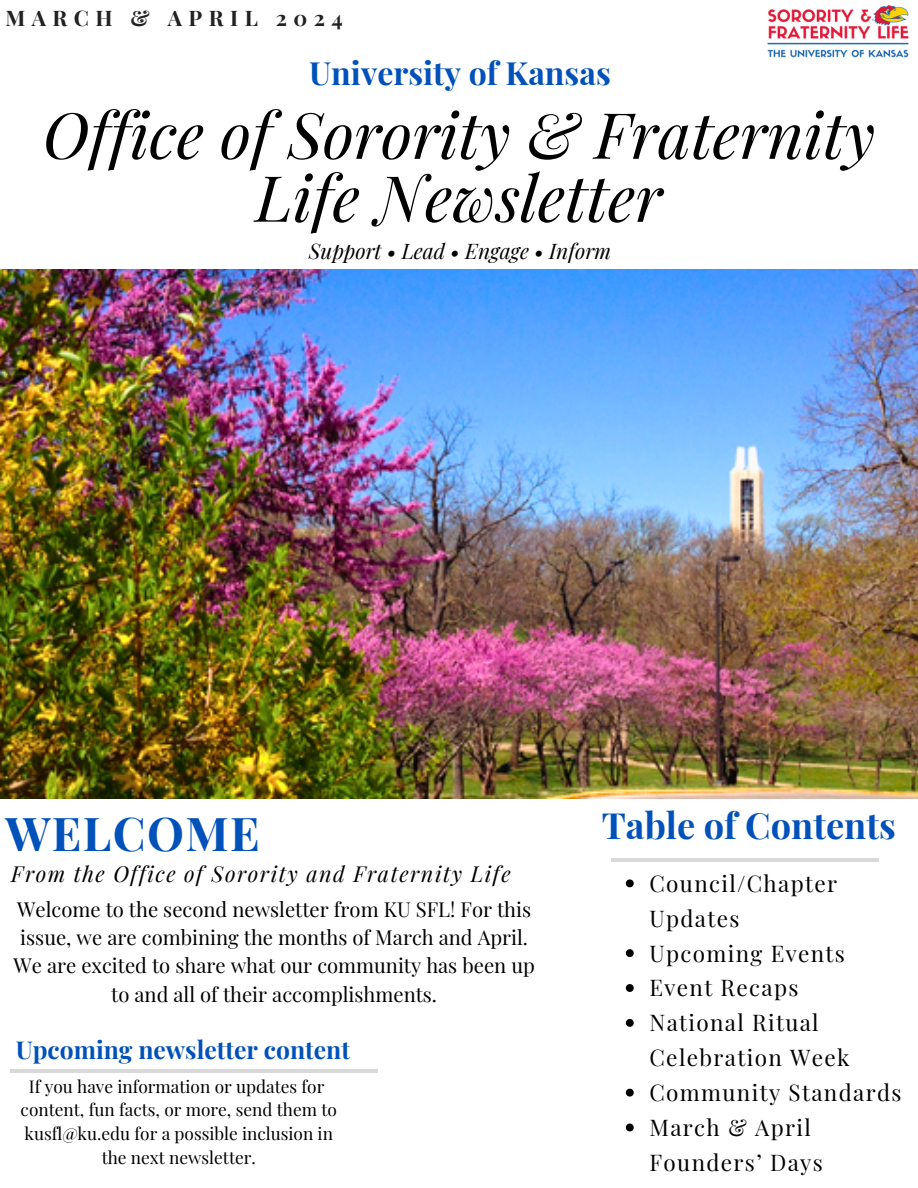
<style>
.page{position:relative;width:918px;height:1188px;background:#fff}
.page>*{position:absolute;margin:0;border:0;box-sizing:border-box;transform-origin:0 0}
.t1{font:italic 63.6px/63px "Playfair Display";color:#000;text-align:center}
.t2{font:700 46.65px "Playfair Display";letter-spacing:.03em;color:#0051ba}
.t3{font:700 36.15px "Playfair Display";color:#0051ba}
.t4{font:700 32.1px "Playfair Display";color:#0051ba}
.t5{font:700 24.6px "Playfair Display";color:#0051ba}
.t6{font:22.5px/34.8px "Playfair Display";letter-spacing:.06em;color:#000}
.t7{font:italic 21.6px "Playfair Display";letter-spacing:.07em;color:#000}
.t8{font:700 21.45px "Playfair Display";letter-spacing:.3em;color:#222}
.t9{font:italic 21px "Playfair Display";color:#000}
.t10{font:20.25px/28.2px "Playfair Display";color:#000;text-align:center}
.t11{font:17.25px/23.7px "Playfair Display";color:#000;text-align:center}
</style>
<div class="page">
<img style="left:0;top:269px;width:918px;height:529px">
<img style="left:767px;top:5px;width:142px;height:53px">
<hr style="left:611px;top:858px;width:268px;height:3px;background:#000">
<hr style="left:10px;top:1069px;width:367px;height:3px;background:#000">
<svg style="left:626px;top:879px;width:8px;height:8px"></svg>
<svg style="left:626px;top:949px;width:8px;height:8px"></svg>
<svg style="left:626px;top:984px;width:8px;height:8px"></svg>
<svg style="left:626px;top:1019px;width:8px;height:8px"></svg>
<svg style="left:626px;top:1089px;width:8px;height:8px"></svg>
<svg style="left:626px;top:1124px;width:8px;height:7px"></svg>
<h4 class="t8" style="left:5px;top:3px;width:339px">MARCH &amp; APRIL 2024</h4>
<p class="t4" style="left:309px;top:50px;width:303px">University of Kansas</p>
<h2 class="t1" style="left:43px;top:101px;width:834px">Office of Sorority &amp; Fraternity<br>Life Newsletter</h2>
<p class="t9" style="left:309px;top:236px;width:304px">Support • Lead • Engage • Inform</p>
<p class="t2" style="left:5px;top:800px;width:256px">WELCOME</p>
<h3 class="t3" style="left:602px;top:800px;width:296px">Table of Contents</h3>
<h1 class="t7" style="left:11px;top:858px;width:501px">From the Office of Sorority and Fraternity Life</h1>
<p class="t10" style="left:13px;top:895px;width:523px">Welcome to the second newsletter from KU SFL! For this issue, we are combining the months of March and April.<br>We are excited to share what our community has been up to and all of their accomplishments.</p>
<p class="t5" style="left:16px;top:1032px;width:336px">Upcoming newsletter content</p>
<p class="t11" style="left:29px;top:1074px;width:297px">If you have information or updates for</p>
<p class="t11" style="left:21px;top:1097px;width:318px">content, fun facts, or more, send them to</p>
<p class="t11" style="left:25px;top:1121px;width:310px">kusfl@ku.edu for a possible inclusion in the next newsletter.</p>
<p class="t6" style="left:649px;top:865px;width:189px">Council/Chapter<br>Updates</p>
<p class="t6" style="left:649px;top:935px;width:197px">Upcoming Events</p>
<h5 class="t6" style="left:649px;top:970px;width:151px">Event Recaps</h5>
<p class="t6" style="left:649px;top:1005px;width:202px">National Ritual<br>Celebration Week</p>
<p class="t6" style="left:649px;top:1074px;width:254px">Community Standards</p>
<p class="t6" style="left:649px;top:1109px;width:175px">March &amp; April<br>Founders’ Days</p>
</div>
